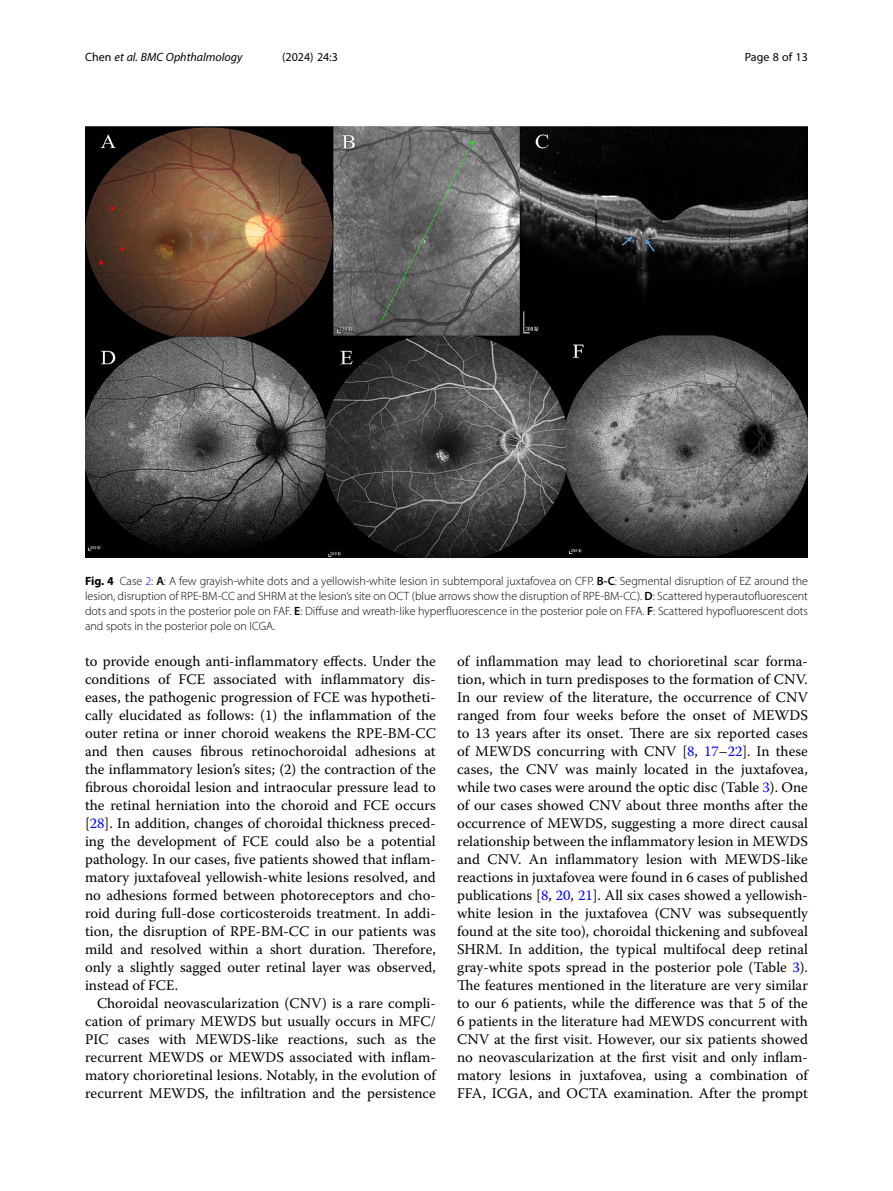
<style>
.page{position:relative;width:893px;height:1191px;background:#fff}
.page>*{position:absolute;margin:0;border:0;box-sizing:border-box;transform-origin:0 0}
.Body_Text_Indent{font:14.7px/18px "Warnock Pro";color:#000;text-align:justify}
.Figure_Caption{font:300 12px/15px "Myriad Pro";color:#000;text-align:justify}
.t1{font:italic 12px "Myriad Pro";color:#000}
.t2{font:12px "Myriad Pro";color:#000}
.s1{font-style:normal}
.s2{font-weight:700}
.s3{color:#00f}
.s4{font-weight:600}
</style>
<div class="page">
<img style="left:85px;top:126px;width:723px;height:432px">
<p class="t1" style="left:85px;top:50px;width:159px"><span class="s1">Chen</span> et al. BMC Ophthalmology</p>
<p class="t2" style="left:282px;top:50px;width:57px">(2024) 24:3</p>
<p class="t2" style="left:745px;top:50px;width:65px">Page 8 of 13</p>
<p class="Figure_Caption" style="left:85px;top:573px;width:724px"><span class="s2">Fig. 4</span> Case <span class="s3">2</span>: <span class="s4">A</span>: A few grayish-white dots and a yellowish-white lesion in subtemporal juxtafovea on CFP. <span class="s4">B-C</span>: Segmental disruption of EZ around the lesion, disruption of RPE-BM-CC and SHRM at the lesion’s site on OCT (blue arrows show the disruption of RPE-BM-CC). <span class="s4">D</span>: Scattered hyperautofluorescent dots and spots in the posterior pole on FAF. <span class="s4">E</span>: Diffuse and wreath-like hyperfluorescence in the posterior pole on FFA. <span class="s4">F</span>: Scattered hypofluorescent dots and spots in the posterior pole on ICGA.</p>
<p class="Body_Text_Indent" style="left:85px;top:652px;width:352px">to provide enough anti-inflammatory effects. Under the conditions of FCE associated with inflammatory dis&shy;eases, the pathogenic progression of FCE was hypotheti&shy;cally elucidated as follows: (1) the inflammation of the outer retina or inner choroid weakens the RPE-BM-CC and then causes fibrous retinochoroidal adhesions at the inflammatory lesion’s sites; (2) the contraction of the fibrous choroidal lesion and intraocular pressure lead to the retinal herniation into the choroid and FCE occurs [<span class="s3">28</span>]. In addition, changes of choroidal thickness preced&shy;ing the development of FCE could also be a potential pathology. In our cases, five patients showed that inflam&shy;matory juxtafoveal yellowish-white lesions resolved, and no adhesions formed between photoreceptors and cho&shy;roid during full-dose corticosteroids treatment. In addi&shy;tion, the disruption of RPE-BM-CC in our patients was mild and resolved within a short duration. Therefore, only a slightly sagged outer retinal layer was observed, instead of FCE.</p>
<p class="Body_Text_Indent" style="left:85px;top:994px;width:352px;text-indent:12px">Choroidal neovascularization (CNV) is a rare compli&shy;cation of primary MEWDS but usually occurs in MFC/ PIC cases with MEWDS-like reactions, such as the recurrent MEWDS or MEWDS associated with inflam&shy;matory chorioretinal lesions. Notably, in the evolution of recurrent MEWDS, the infiltration and the persistence</p>
<p class="Body_Text_Indent" style="left:457px;top:652px;width:352px">of inflammation may lead to chorioretinal scar forma&shy;tion, which in turn predisposes to the formation of CNV.<br>In our review of the literature, the occurrence of CNV ranged from four weeks before the onset of MEWDS to 13 years after its onset. There are six reported cases of MEWDS concurring with CNV [<span class="s3">8</span>, <span class="s3">17</span>–<span class="s3">22</span>]. In these cases, the CNV was mainly located in the juxtafovea, while two cases were around the optic disc (Table <span class="s3">3</span>). One of our cases showed CNV about three months after the occurrence of MEWDS, suggesting a more direct causal relationship between the inflammatory lesion in MEWDS and CNV. An inflammatory lesion with MEWDS-like reactions in juxtafovea were found in 6 cases of published publications [<span class="s3">8</span>, <span class="s3">20</span>, <span class="s3">21</span>]. All six cases showed a yellowish&shy;white lesion in the juxtafovea (CNV was subsequently found at the site too), choroidal thickening and subfoveal SHRM. In addition, the typical multifocal deep retinal gray-white spots spread in the posterior pole (Table <span class="s3">3</span>).<br>The features mentioned in the literature are very similar to our 6 patients, while the difference was that 5 of the 6 patients in the literature had MEWDS concurrent with CNV at the first visit. However, our six patients showed no neovascularization at the first visit and only inflam&shy;matory lesions in juxtafovea, using a combination of FFA, ICGA, and OCTA examination. After the prompt</p>
</div>
